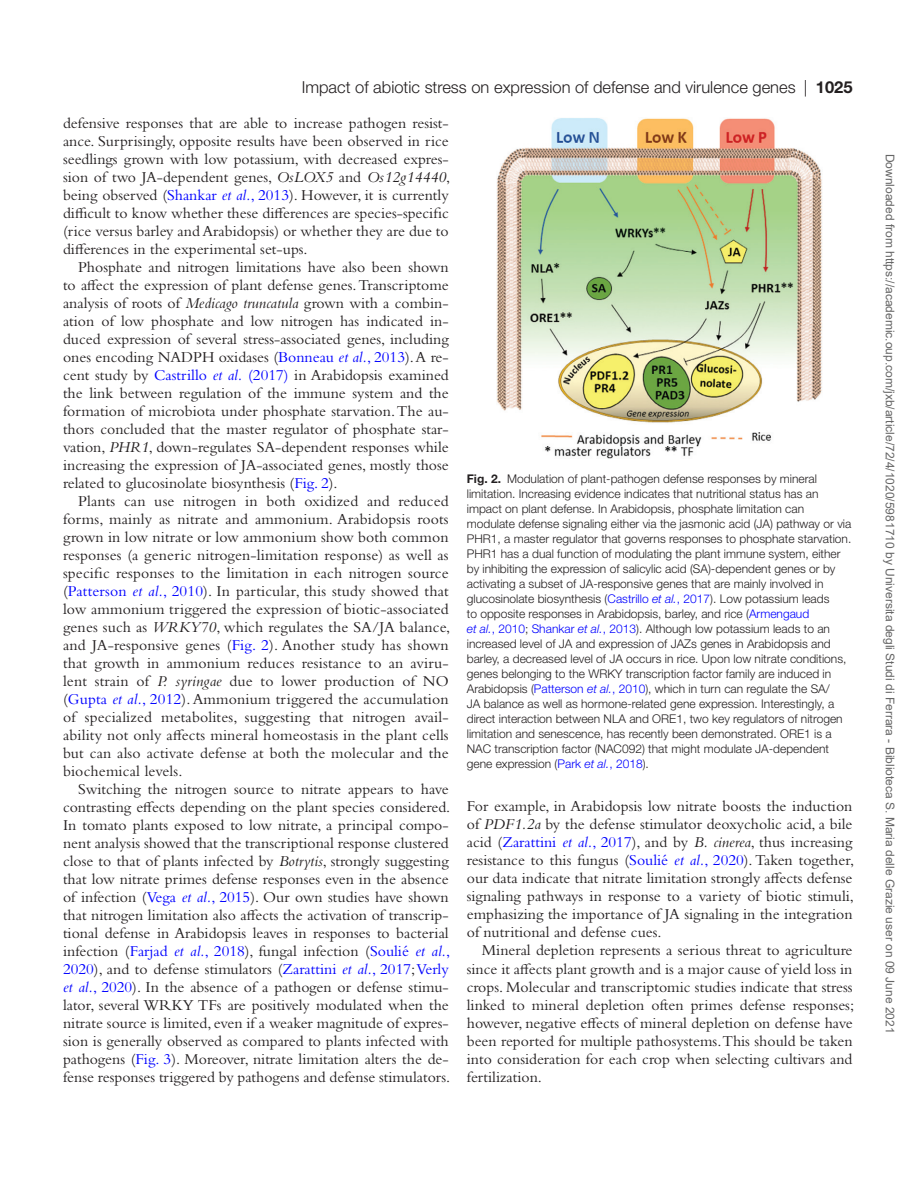
<style>
.page{position:relative;width:919px;height:1187px;background:#fff}
.page>*{position:absolute;margin:0;border:0;box-sizing:border-box;transform-origin:0 0}
.t1{font:300 16.5px "Helvetica Neue LT Std";color:#231f20}
.t2{font:15.75px/18px "Bembo Std";color:#231f20;text-align:justify}
.t3{font:300 12px/15px "Helvetica Neue LT Std";color:#231f20}
.t4{font:12px "Arial";color:#666}
.s1{font-weight:700}
.s2{font-style:italic}
.s3{color:#00f}
.s4{font-style:italic;color:#00f}
</style>
<div class="page">
<img style="left:496px;top:118px;width:326px;height:341px">
<p class="t1" style="left:302px;top:77px;width:552px">Impact of abiotic stress on expression of defense and virulence genes | <span class="s1">1025</span></p>
<p class="t2" style="left:63px;top:113px;width:389px">defensive responses that are able to increase pathogen resist&shy;ance. Surprisingly, opposite results have been observed in rice seedlings grown with low potassium, with decreased expres&shy;sion of two JA-dependent genes, <span class="s2">OsLOX5</span> and <span class="s2">Os12g14440</span>, being observed (<span class="s3">Shankar</span> <span class="s4">et al.</span><span class="s3">, 2013</span>). However, it is currently difficult to know whether these differences are species-specific (rice versus barley and Arabidopsis) or whether they are due to differences in the experimental set-ups.</p>
<p class="t2" style="left:63px;top:257px;width:387px;text-indent:15px">Phosphate and nitrogen limitations have also been shown to affect the expression of plant defense genes. Transcriptome analysis of roots of <span class="s2">Medicago truncatula</span> grown with a combin&shy;ation of low phosphate and low nitrogen has indicated in&shy;duced expression of several stress-associated genes, including ones encoding NADPH oxidases (<span class="s3">Bonneau</span> <span class="s4">et al.</span><span class="s3">, 2013</span>). A re&shy;cent study by <span class="s3">Castrillo</span> <span class="s4">et al.</span> <span class="s3">(2017)</span> in Arabidopsis examined the link between regulation of the immune system and the formation of microbiota under phosphate starvation. The au&shy;thors concluded that the master regulator of phosphate star&shy;vation, <span class="s2">PHR1</span>, down-regulates SA-dependent responses while increasing the expression of JA-associated genes, mostly those related to glucosinolate biosynthesis (<span class="s3">Fig. 2</span>).</p>
<p class="t2" style="left:63px;top:491px;width:389px;text-indent:15px">Plants can use nitrogen in both oxidized and reduced forms, mainly as nitrate and ammonium. Arabidopsis roots grown in low nitrate or low ammonium show both common responses (a generic nitrogen-limitation response) as well as specific responses to the limitation in each nitrogen source (<span class="s3">Patterson</span> <span class="s4">et al.</span><span class="s3">, 2010</span>). In particular, this study showed that low ammonium triggered the expression of biotic-associated genes such as <span class="s2">WRKY70</span>, which regulates the SA/JA balance, and JA-responsive genes (<span class="s3">Fig. 2</span>). Another study has shown that growth in ammonium reduces resistance to an aviru&shy;lent strain of <span class="s2">P. syringae</span> due to lower production of NO (<span class="s3">Gupta</span> <span class="s4">et al.</span><span class="s3">, 2012</span>). Ammonium triggered the accumulation of specialized metabolites, suggesting that nitrogen avail&shy;ability not only affects mineral homeostasis in the plant cells but can also activate defense at both the molecular and the biochemical levels.</p>
<p class="t2" style="left:63px;top:779px;width:389px;text-indent:15px">Switching the nitrogen source to nitrate appears to have contrasting effects depending on the plant species considered.<br>In tomato plants exposed to low nitrate, a principal compo&shy;nent analysis showed that the transcriptional response clustered close to that of plants infected by <span class="s2">Botrytis</span>, strongly suggesting that low nitrate primes defense responses even in the absence of infection (<span class="s3">Vega</span> <span class="s4">et al.</span><span class="s3">, 2015</span>). Our own studies have shown that nitrogen limitation also affects the activation of transcrip&shy;tional defense in Arabidopsis leaves in responses to bacterial infection (<span class="s3">Farjad</span> <span class="s4">et al.</span><span class="s3">, 2018</span>), fungal infection (<span class="s3">Soulié</span> <span class="s4">et al.</span><span class="s3">, 2020</span>), and to defense stimulators (<span class="s3">Zarattini</span> <span class="s4">et al.</span><span class="s3">, 2017</span>; <span class="s3">Verly </span><span class="s4">et al.</span><span class="s3">, 2020</span>). In the absence of a pathogen or defense stimu&shy;lator, several WRKY TFs are positively modulated when the nitrate source is limited, even if a weaker magnitude of expres&shy;sion is generally observed as compared to plants infected with pathogens (<span class="s3">Fig. 3</span>). Moreover, nitrate limitation alters the de&shy;fense responses triggered by pathogens and defense stimulators.</p>
<p class="t3" style="left:467px;top:471px;width:386px"><span class="s1">Fig. 2.</span> Modulation of plant-pathogen defense responses by mineral limitation. Increasing evidence indicates that nutritional status has an impact on plant defense. In Arabidopsis, phosphate limitation can modulate defense signaling either via the jasmonic acid (JA) pathway or via PHR1, a master regulator that governs responses to phosphate starvation.<br>PHR1 has a dual function of modulating the plant immune system, either by inhibiting the expression of salicylic acid (SA)-dependent genes or by activating a subset of JA-responsive genes that are mainly involved in glucosinolate biosynthesis (<span class="s3">Castrillo</span> <span class="s4">et al.</span><span class="s3">, 2017</span>). Low potassium leads<br>to opposite responses in Arabidopsis, barley, and rice (<span class="s3">Armengaud<br></span><span class="s4">et al.</span><span class="s3">, 2010</span>; <span class="s3">Shankar</span> <span class="s4">et al.</span><span class="s3">, 2013</span>). Although low potassium leads to an increased level of JA and expression of JAZs genes in Arabidopsis and barley, a decreased level of JA occurs in rice. Upon low nitrate conditions, genes belonging to the WRKY transcription factor family are induced in Arabidopsis (<span class="s3">Patterson</span> <span class="s4">et al.</span><span class="s3">, 2010</span>), which in turn can regulate the SA/<br>JA balance as well as hormone-related gene expression. Interestingly, a direct interaction between NLA and ORE1, two key regulators of nitrogen limitation and senescence, has recently been demonstrated. ORE1 is a NAC transcription factor (NAC092) that might modulate JA-dependent gene expression (<span class="s3">Park</span> <span class="s4">et al.</span><span class="s3">, 2018</span>).</p>
<p class="t2" style="left:466px;top:797px;width:389px">For example, in Arabidopsis low nitrate boosts the induction of <span class="s2">PDF1.2a</span> by the defense stimulator deoxycholic acid, a bile acid (<span class="s3">Zarattini</span> <span class="s4">et al.</span><span class="s3">, 2017</span>), and by <span class="s2">B. cinerea</span>, thus increasing resistance to this fungus (<span class="s3">Soulié</span> <span class="s4">et al.</span><span class="s3">, 2020</span>). Taken together, our data indicate that nitrate limitation strongly affects defense signaling pathways in response to a variety of biotic stimuli, emphasizing the importance of JA signaling in the integration of nutritional and defense cues.</p>
<p class="t2" style="left:466px;top:941px;width:389px;text-indent:15px">Mineral depletion represents a serious threat to agriculture since it affects plant growth and is a major cause of yield loss in crops. Molecular and transcriptomic studies indicate that stress linked to mineral depletion often primes defense responses; however, negative effects of mineral depletion on defense have been reported for multiple pathosystems.This should be taken into consideration for each crop when selecting cultivars and fertilization.</p>
<p class="t4" style="left:894px;top:154px;width:881px;rotate:90deg">Downloaded from https://academic.oup.com/jxb/article/72/4/1020/5981710 by Universita degli Studi di Ferrara - Biblioteca S. Maria delle Grazie user on 09 June 2021</p>
</div>
